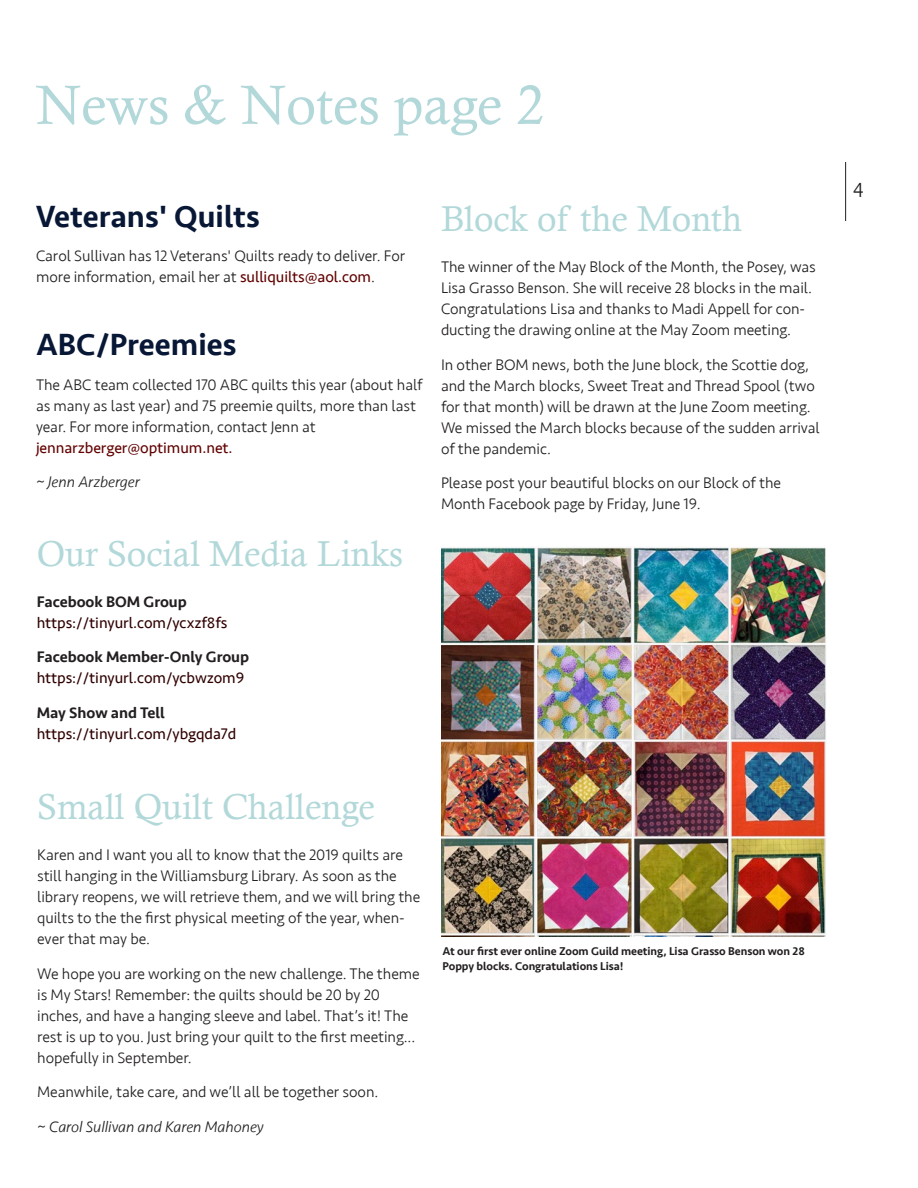
<style>
.page{position:relative;width:918px;height:1188px;background:#fff}
.page>*{position:absolute;margin:0;border:0;box-sizing:border-box;transform-origin:0 0}
.Headline_23pt_Blue{font:55.5px "Calisto";color:#b2d8d9}
.Headline_23pt_Blue-2{font:36px "Calisto";color:#b2d8d9}
.ColumnText___space_a{font:500 31.5px "Seravek";color:#071735}
.t1{font:300 21px "Seravek";color:#231f20}
.ColumnText___space_a-2{font:300 15.75px/21px "Seravek";letter-spacing:-.005em;color:#231f20}
.ColumnText___space_a-3{font:15.75px/21px "Seravek";letter-spacing:-.005em;color:#300000}
.ColumnText___space_a-4{font:italic 300 15.75px "Seravek";letter-spacing:-.005em;color:#231f20}
.Caption_1_pics{font:500 11.7px/14.2px "Seravek";letter-spacing:-.005em;color:#231f20}
.s1{font-weight:400;color:#620202}
.s2{font-weight:500;color:#231f20}
</style>
<div class="page">
<hr style="left:845px;top:162px;width:1px;height:59px;background:#231f20">
<img style="left:441px;top:547px;width:385px;height:389px">
<p class="Headline_23pt_Blue" style="left:36px;top:73px;width:510px">News &amp; Notes page 2</p>
<p class="ColumnText___space_a" style="left:36px;top:197px;width:225px">Veterans' Quilts</p>
<p class="ColumnText___space_a-2" style="left:36px;top:246px;width:371px">Carol Sullivan has 12 Veterans' Quilts ready to deliver. For more information, email her at <span class="s1">sulliquilts@aol.com</span>.</p>
<p class="ColumnText___space_a" style="left:36px;top:325px;width:202px">ABC/Preemies</p>
<p class="ColumnText___space_a-2" style="left:36px;top:374px;width:388px">The ABC team collected 170 ABC quilts this year (about half as many as last year) and 75 preemie quilts, more than last year. For more information, contact Jenn at <span class="s1">jennarzberger@optimum.net.</span></p>
<p class="ColumnText___space_a-4" style="left:36px;top:473px;width:105px">~ Jenn Arzberger</p>
<p class="Headline_23pt_Blue-2" style="left:37px;top:533px;width:368px">Our Social Media Links</p>
<p class="ColumnText___space_a-3" style="left:37px;top:591px;width:192px"><span class="s2">Facebook BOM Group </span>https://tinyurl.com/ycxzf8fs</p>
<p class="ColumnText___space_a-3" style="left:37px;top:647px;width:214px"><span class="s2">Facebook Member-Only Group </span>https://tinyurl.com/ycbwzom9</p>
<p class="ColumnText___space_a-3" style="left:37px;top:702px;width:201px"><span class="s2">May Show and Tell </span>https://tinyurl.com/ybgqda7d</p>
<p class="Headline_23pt_Blue-2" style="left:441px;top:198px;width:303px">Block of the Month</p>
<p class="ColumnText___space_a-2" style="left:441px;top:257px;width:376px">The winner of the May Block of the Month, the Posey, was Lisa Grasso Benson. She will receive 28 blocks in the mail.<br>Congratulations Lisa and thanks to Madi Appell for con&shy;ducting the drawing online at the May Zoom meeting.</p>
<p class="ColumnText___space_a-2" style="left:441px;top:354px;width:380px">In other BOM news, both the June block, the Scottie dog, and the March blocks, Sweet Treat and Thread Spool (two for that month) will be drawn at the June Zoom meeting.<br>We missed the March blocks because of the sudden arrival of the pandemic.</p>
<p class="ColumnText___space_a-2" style="left:441px;top:473px;width:342px">Please post your beautiful blocks on our Block of the<br>Month Facebook page by Friday, June 19.</p>
<p class="Headline_23pt_Blue-2" style="left:37px;top:786px;width:339px">Small Quilt Challenge</p>
<p class="ColumnText___space_a-2" style="left:37px;top:845px;width:385px">Karen and I want you all to know that the 2019 quilts are still hanging in the Williamsburg Library. As soon as the library reopens, we will retrieve them, and we will bring the quilts to the the first physical meeting of the year, when&shy;ever that may be.</p>
<p class="ColumnText___space_a-2" style="left:37px;top:963px;width:384px">We hope you are working on the new challenge. The theme is My Stars! Remember: the quilts should be 20 by 20 inches, and have a hanging sleeve and label. That’s it! The rest is up to you. Just bring your quilt to the first meeting... hopefully in September.</p>
<p class="ColumnText___space_a-2" style="left:37px;top:1082px;width:343px">Meanwhile, take care, and we’ll all be together soon.</p>
<p class="ColumnText___space_a-4" style="left:37px;top:1117px;width:228px">~ Carol Sullivan and Karen Mahoney</p>
<p class="Caption_1_pics" style="left:442px;top:944px;width:364px">At our first ever online Zoom Guild meeting, Lisa Grasso Benson won 28<br>Poppy blocks. Congratulations Lisa!</p>
<h3 class="t1" style="left:853px;top:178px;width:13px">4</h3>
</div>
